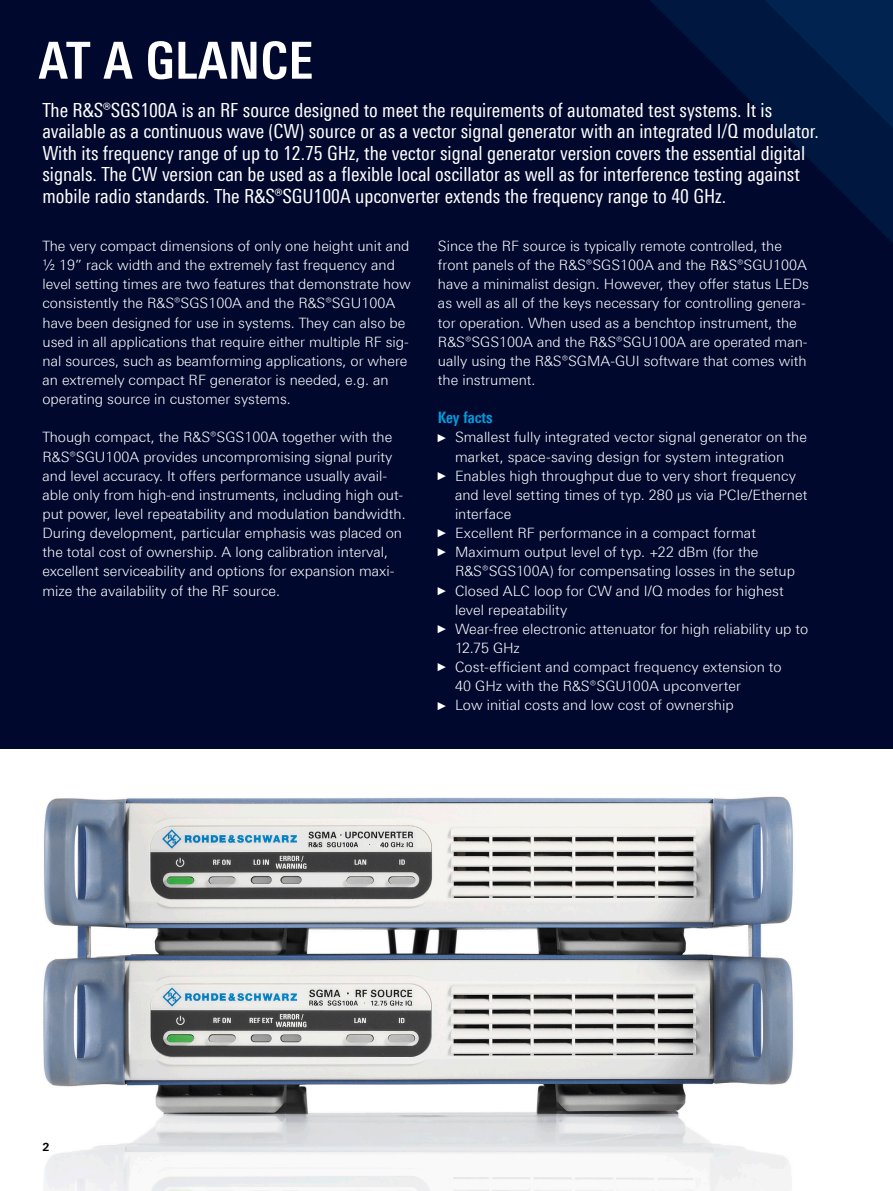
<style>
.page{position:relative;width:893px;height:1191px;background:#fff}
.page>*{position:absolute;margin:0;border:0;box-sizing:border-box;transform-origin:0 0}
.Seiten_Headline_34Pt_blau{font:700 condensed 51px "Linotype Universfor RS";letter-spacing:.01em;color:#fff}
.Teaser_weiss{font:condensed 19.5px/21.5px "Linotype Universfor RS";color:#fff}
.Absatzfett_cyan{font:700 condensed 15.75px "Linotype Universfor RS";color:#009ee3}
.Haupttext{font:300 14.25px/19.2px "Linotype Universfor RS";color:#fff}
.t1{font:700 11.25px "Linotype Universfor RS";color:#000}
.s1{font-family:"Arial Narrow";font-weight:400;font-size:11.4px}
</style>
<div class="page">
<div style="left:0;top:0;width:893px;height:748px;background:#00082d"></div>
<svg style="left:650px;top:0;width:243px;height:243px"></svg>
<svg style="left:764px;top:0;width:129px;height:128px"></svg>
<img style="left:43px;top:796px;width:751px;height:395px">
<p class="Seiten_Headline_34Pt_blau" style="left:39px;top:30px;width:276px">AT A GLANCE</p>
<p class="Teaser_weiss" style="left:43px;top:99px;width:778px">The R&amp;S®SGS100A is an RF source designed to meet the requirements of automated test systems. It is available as a continuous wave (CW) source or as a vector signal generator with an integrated I/Q modulator.<br>With its frequency range of up to 12.75 GHz, the vector signal generator version covers the essential digital signals. The CW version can be used as a flexible local oscillator as well as for interference testing against mobile radio standards. The R&amp;S®SGU100A upconverter extends the frequency range to 40 GHz.</p>
<p class="Haupttext" style="left:43px;top:236px;width:370px">The very compact dimensions of only one height unit and ½ 19” rack width and the extremely fast frequency and level setting times are two features that demonstrate how consistently the R&amp;S®SGS100A and the R&amp;S®SGU100A have been designed for use in systems. They can also be used in all applications that require either multiple RF sig&shy;nal sources, such as beamforming applications, or where an extremely compact RF generator is needed, e.g. an operating source in customer systems.</p>
<p class="Haupttext" style="left:43px;top:427px;width:365px">Though compact, the R&amp;S®SGS100A together with the R&amp;S®SGU100A provides uncompromising signal purity and level accuracy. It offers performance usually avail&shy;able only from high-end instruments, including high out&shy;put power, level repeatability and modulation bandwidth.<br>During development, particular emphasis was placed on the total cost of ownership. A long calibration interval, excellent serviceability and options for expansion maxi&shy;mize the availability of the RF source.</p>
<p class="Haupttext" style="left:438px;top:236px;width:372px">Since the RF source is typically remote controlled, the front panels of the R&amp;S®SGS100A and the R&amp;S®SGU100A have a minimalist design. However, they offer status LEDs as well as all of the keys necessary for controlling genera&shy;tor operation. When used as a benchtop instrument, the R&amp;S®SGS100A and the R&amp;S®SGU100A are operated man&shy;ually using the R&amp;S®SGMA-GUI software that comes with the instrument.</p>
<p class="Absatzfett_cyan" style="left:438px;top:408px;width:56px">Key facts</p>
<p class="Haupttext" style="left:438px;top:427px;width:371px;text-align:center"><span class="s1">►</span> Smallest fully integrated vector signal generator on the market, space-saving design for system integration</p>
<p class="Haupttext" style="left:455px;top:466px;width:354px;text-indent:-17px"><span class="s1">►</span> Enables high throughput due to very short frequency and level setting times of typ. 280 µs via PCIe/Ethernet interface</p>
<p class="Haupttext" style="left:438px;top:523px;width:319px"><span class="s1">►</span> Excellent RF performance in a compact format</p>
<p class="Haupttext" style="left:455px;top:542px;width:341px;text-indent:-17px"><span class="s1">►</span> Maximum output level of typ. +22 dBm (for the<br>R&amp;S®SGS100A) for compensating losses in the setup</p>
<p class="Haupttext" style="left:455px;top:580px;width:330px;text-indent:-17px"><span class="s1">►</span> Closed ALC loop for CW and I/Q modes for highest level repeatability</p>
<p class="Haupttext" style="left:455px;top:619px;width:355px;text-indent:-17px"><span class="s1">►</span> Wear-free electronic attenuator for high reliability up to<br>12.75 GHz</p>
<p class="Haupttext" style="left:455px;top:657px;width:328px;text-indent:-17px"><span class="s1">►</span> Cost-efficient and compact frequency extension to<br>40 GHz with the R&amp;S®SGU100A upconverter</p>
<p class="Haupttext" style="left:438px;top:695px;width:297px"><span class="s1">►</span> Low initial costs and low cost of ownership</p>
<p class="t1" style="left:43px;top:1139px;width:9px">2</p>
</div>
